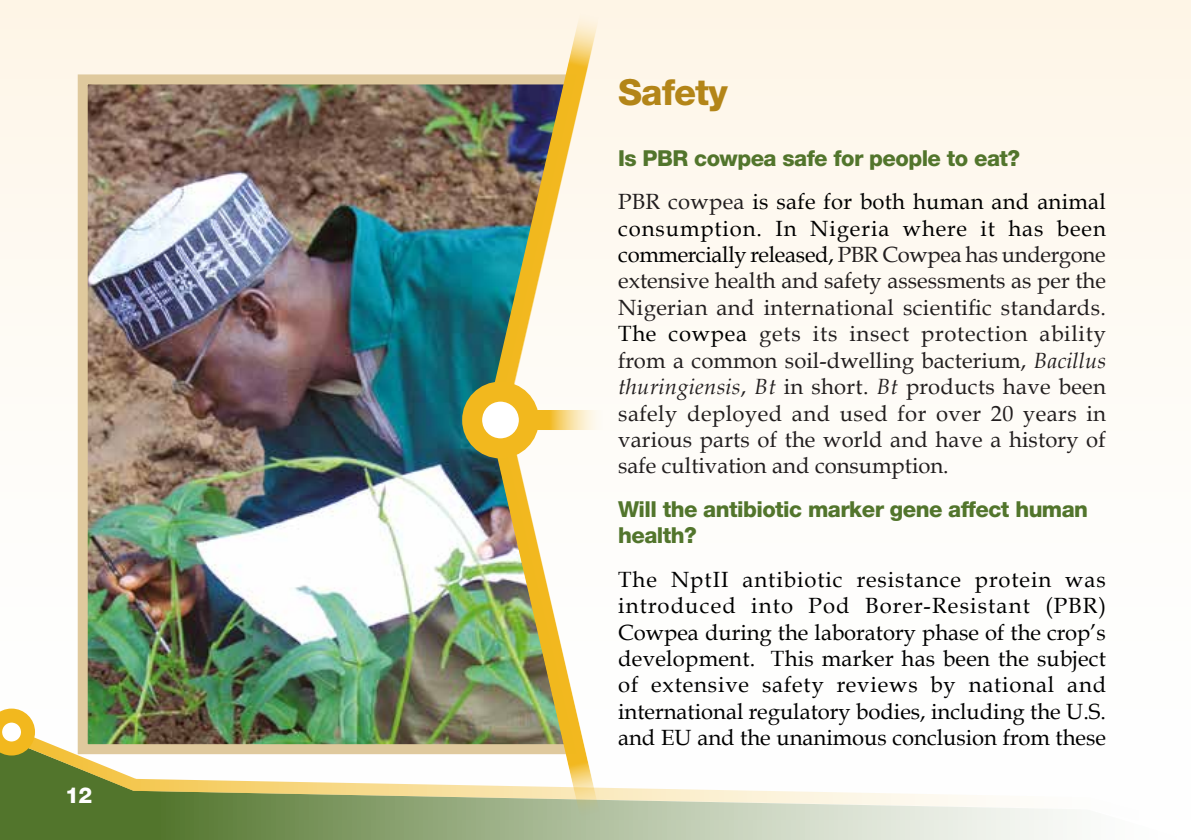
<style>
.page{position:relative;width:1191px;height:840px;background:#fff}
.page>*{position:absolute;margin:0;border:0;box-sizing:border-box;transform-origin:0 0}
.t1{font:800 36px "Helvetica Neue LT Std";letter-spacing:-.025em;color:#b38518}
.t2{font:22px/26.4px "Book Antiqua";color:#221e1f;text-align:justify}
.t3{font:22px/26.4px "Book Antiqua";color:#000;text-align:justify}
.t4{font:800 22px/26.4px "Helvetica Neue LT Std";letter-spacing:-.025em;color:#52752c}
.t5{font:800 22px "Helvetica Neue LT Std";color:#fff}
.s1{color:#000}
.s2{font-style:italic}
</style>
<div class="page">
<div style="left:0;top:0;width:1191px;height:336px;background:#fef8ed"></div>
<svg style="left:0;top:755px;width:1063px;height:84px"></svg>
<svg style="left:15px;top:738px;width:1062px;height:97px"></svg>
<svg style="left:0;top:708px;width:35px;height:47px"></svg>
<img style="left:73px;top:69px;width:412px;height:689px">
<svg style="left:485px;top:6px;width:120px;height:403px"></svg>
<img style="left:485px;top:410px;width:120px;height:412px">
<svg style="left:472px;top:391px;width:57px;height:57px"></svg>
<div style="left:462px;top:381px;width:77px;height:77px;border:20px solid #f2b81e;border-radius:50%"></div>
<p class="t5" style="left:65px;top:781px;width:29px">12</p>
<h1 class="t1" style="left:618px;top:71px;width:111px">Safety</h1>
<p class="t4" style="left:618px;top:144px;width:403px">Is PBR cowpea safe for people to eat?</p>
<p class="t2" style="left:618px;top:188px;width:489px">PBR cowpea <span class="s1">is safe for both human and animal consumption. In Nigeria where it has been commercially released,</span> PBR Cowpea has undergone extensive health and safety assessments as per the Nigerian and international scientific standards.<br><span class="s1">The cowpea</span> gets its insect protection ability from a common soil-dwelling bacterium, <span class="s2">Bacillus thuringiensis</span>, <span class="s2">Bt</span> in short. <span class="s2">Bt</span> products have been safely deployed and used for over 20 years in various parts of the world and have a history of safe cultivation and consumption.</p>
<p class="t4" style="left:618px;top:495px;width:471px">Will the antibiotic marker gene affect human health?</p>
<p class="t3" style="left:618px;top:565px;width:489px">The NptII antibiotic resistance protein was introduced into Pod Borer-Resistant (PBR)<br>Cowpea during the laboratory phase of the crop’s development. This marker has been the subject of extensive safety reviews by national and international regulatory bodies, including the U.S. and EU and the unanimous conclusion from these</p>
</div>
